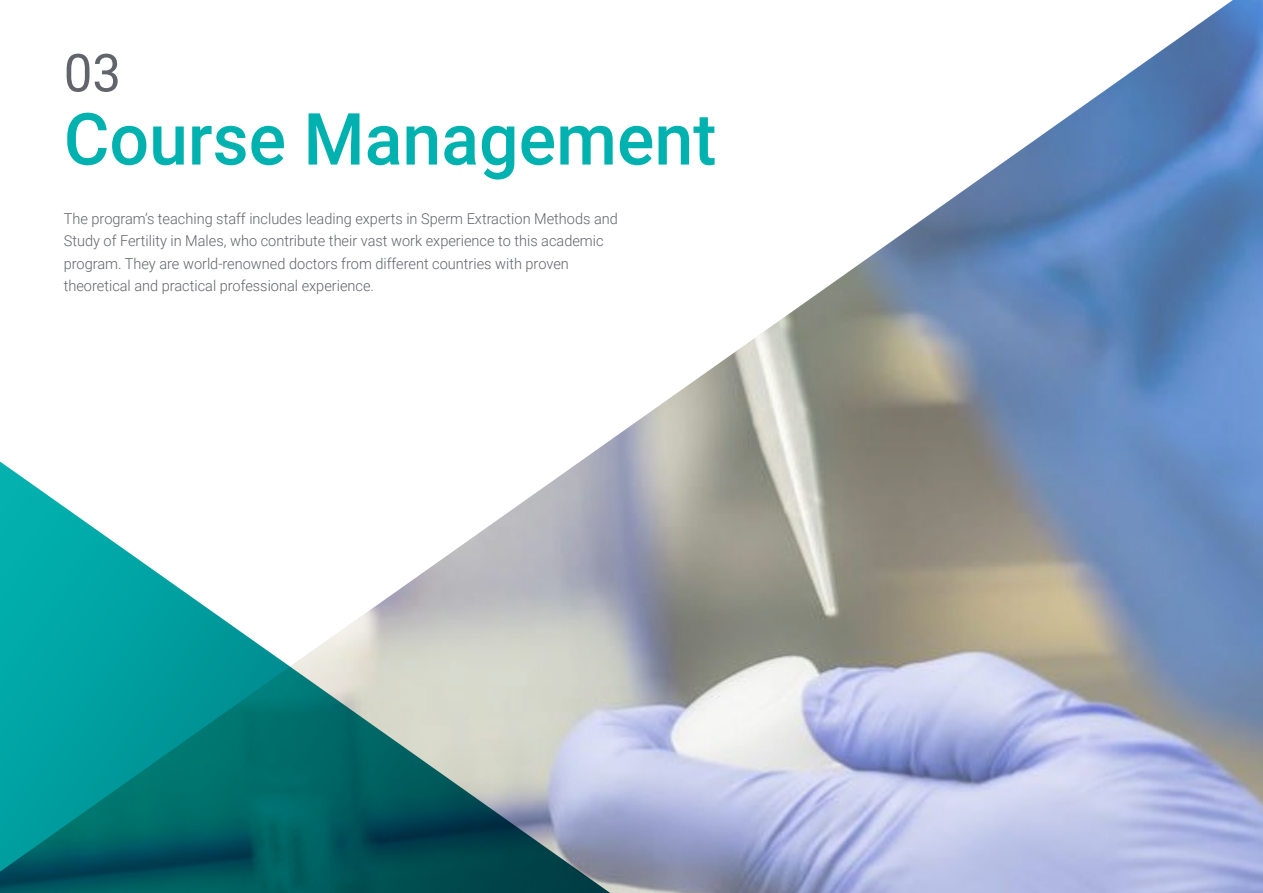
<style>
.page{position:relative;width:1263px;height:893px;background:#fff}
.page>*{position:absolute;margin:0;border:0;box-sizing:border-box;transform-origin:0 0}
.Portadilla{font:500 72px "Roboto";color:#00b2af}
.t1{font:52.5px "Roboto";color:#61646a}
.Texto_Simple{font:300 15px/22.5px "Roboto";color:#61646a}
</style>
<div class="page">
<img style="left:602px;top:0;width:661px;height:893px">
<svg style="left:0;top:446px;width:640px;height:447px"></svg>
<p class="t1" style="left:64px;top:36px;width:59px">03</p>
<p class="Portadilla" style="left:64px;top:89px;width:654px">Course Management</p>
<p class="Texto_Simple" style="left:64px;top:207px;width:556px">The program’s teaching staff includes leading experts in Sperm Extraction Methods and Study of Fertility in Males, who contribute their vast work experience to this academic program. They are world-renowned doctors from different countries with proven theoretical and practical professional experience.</p>
</div>
